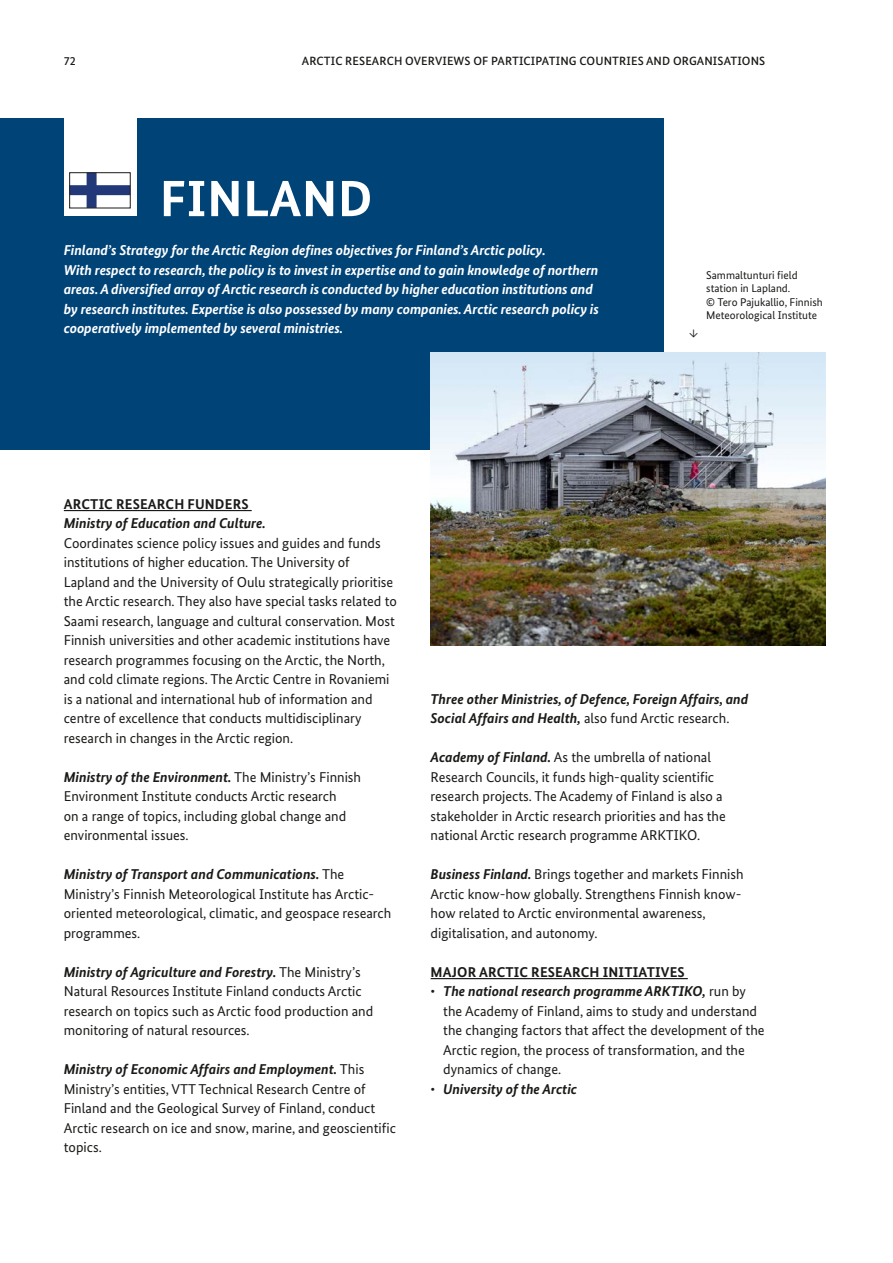
<style>
.page{position:relative;width:893px;height:1263px;background:#fff}
.page>*{position:absolute;margin:0;border:0;box-sizing:border-box;transform-origin:0 0}
.t1{font:700 51px "Bundes Sans";letter-spacing:.01em;color:#fff}
.t2{font:14.25px/19.5px "Bundes Sans";color:#1a1a18}
.t3{font:italic 700 14.25px/19.5px "Bundes Sans";letter-spacing:-.01em;color:#fff}
.t4{font:italic 700 14.25px/19.5px "Bundes Sans";color:#1a1a18}
.t5{font:700 14.25px "Bundes Sans";letter-spacing:.01em;color:#1a1a18}
.t6{font:500 12px "Bundes Sans";letter-spacing:.01em;color:#1a1a18}
.t7{font:11.25px/13.5px "Bundes Sans";color:#1a1a18}
.s1{font-weight:400;font-style:normal}
.s2{font-weight:700;font-style:italic}
</style>
<div class="page">
<div style="left:0;top:119px;width:663px;height:331px;background:#004377"></div>
<div style="left:64px;top:119px;width:72px;height:97px;background:#fff"></div>
<img style="left:431px;top:353px;width:395px;height:292px">
<hr style="left:64px;top:510px;width:188px;height:1px;background:#1a1a18">
<hr style="left:431px;top:978px;width:257px;height:1px;background:#1a1a18">
<svg style="left:72px;top:175px;width:56px;height:31px"></svg>
<p class="t6" style="left:64px;top:53px;width:13px">72</p>
<p class="t6" style="left:302px;top:53px;width:465px">ARCTIC RESEARCH OVERVIEWS OF PARTICIPATING COUNTRIES AND ORGANISATIONS</p>
<h2 class="t1" style="left:160px;top:168px;width:214px">FINLAND</h2>
<p class="t3" style="left:64px;top:240px;width:537px">Finland’s Strategy for the Arctic Region defines objectives for Finland’s Arctic policy.<br>With respect to research, the policy is to invest in expertise and to gain knowledge of northern areas. A diversified array of Arctic research is conducted by higher education institutions and by research institutes. Expertise is also possessed by many companies. Arctic research policy is cooperatively implemented by several ministries.</p>
<p class="t7" style="left:689px;top:326px;width:11px">↓</p>
<p class="t7" style="left:706px;top:268px;width:118px">Sammaltunturi field station in Lapland.<br>© Tero Pajukallio, Finnish<br>Meteorological Institute</p>
<h3 class="t5" style="left:64px;top:495px;width:186px">ARCTIC RESEARCH FUNDERS</h3>
<h4 class="t4" style="left:64px;top:513px;width:204px">Ministry of Education and Culture.</h4>
<p class="t2" style="left:64px;top:533px;width:335px">Coordinates science policy issues and guides and funds institutions of higher education. The University of Lapland and the University of Oulu strategically prioritise the Arctic research. They also have special tasks related to Saami research, language and cultural conservation. Most Finnish universities and other academic institutions have research programmes focusing on the Arctic, the North, and cold climate regions. The Arctic Centre in Rovaniemi is a national and international hub of information and centre of excellence that conducts multidisciplinary research in changes in the Arctic region.</p>
<h4 class="t4" style="left:64px;top:767px;width:299px">Ministry of the Environment. <span class="s1">The Ministry’s Finnish</span></h4>
<p class="t2" style="left:64px;top:786px;width:284px">Environment Institute conducts Arctic research on a range of topics, including global change and environmental issues.</p>
<h4 class="t4" style="left:64px;top:864px;width:282px">Ministry of Transport and Communications. <span class="s1">The</span></h4>
<p class="t2" style="left:64px;top:884px;width:329px">Ministry’s Finnish Meteorological Institute has Arctic&shy;oriented meteorological, climatic, and geospace research programmes.</p>
<h4 class="t4" style="left:64px;top:962px;width:298px">Ministry of Agriculture and Forestry. <span class="s1">The Ministry’s</span></h4>
<p class="t2" style="left:64px;top:981px;width:311px">Natural Resources Institute Finland conducts Arctic research on topics such as Arctic food production and monitoring of natural resources.</p>
<h4 class="t4" style="left:64px;top:1059px;width:302px">Ministry of Economic Affairs and Employment. <span class="s1">This</span></h4>
<p class="t2" style="left:64px;top:1079px;width:334px">Ministry’s entities, VTT Technical Research Centre of Finland and the Geological Survey of Finland, conduct Arctic research on ice and snow, marine, and geoscientific topics.</p>
<p class="t4" style="left:431px;top:689px;width:319px">Three other Ministries, of Defence, Foreign Affairs, and<br>Social Affairs and Health, <span class="s1">also fund Arctic research.</span></p>
<h4 class="t2" style="left:431px;top:747px;width:282px"><span class="s2">Academy of Finland.</span> As the umbrella of national</h4>
<p class="t2" style="left:431px;top:767px;width:297px">Research Councils, it funds high-quality scientific research projects. The Academy of Finland is also a stakeholder in Arctic research priorities and has the national Arctic research programme ARKTIKO.</p>
<h4 class="t2" style="left:431px;top:864px;width:315px"><span class="s2">Business Finland.</span> Brings together and markets Finnish</h4>
<p class="t2" style="left:431px;top:884px;width:312px">Arctic know-how globally. Strengthens Finnish know&shy;how related to Arctic environmental awareness, digitalisation, and autonomy.</p>
<h3 class="t5" style="left:431px;top:963px;width:256px">MAJOR ARCTIC RESEARCH INITIATIVES</h3>
<p class="t2" style="left:443px;top:981px;width:323px;text-indent:-13px">• <span class="s2">The national research programme ARKTIKO,</span> run by the Academy of Finland, aims to study and understand the changing factors that affect the development of the Arctic region, the process of transformation, and the dynamics of change.</p>
<p class="t4" style="left:431px;top:1079px;width:148px"><span class="s1">•</span> University of the Arctic</p>
</div>
